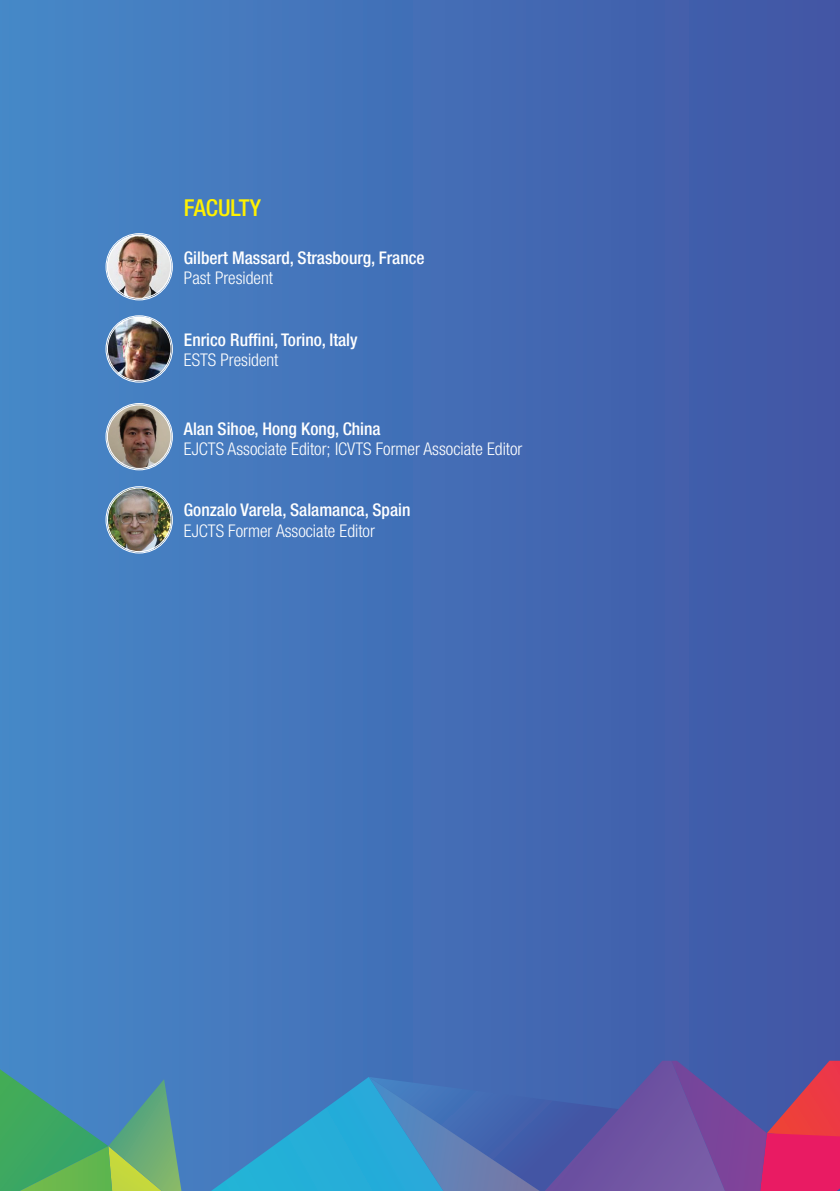
<style>
.page{position:relative;width:840px;height:1191px;background:#fff}
.page>*{position:absolute;margin:0;border:0;box-sizing:border-box;transform-origin:0 0}
.t1{font:500 condensed 23.4px "Helvetica Neue LT Com";color:#fff101}
.t2{font:500 condensed 17.4px/20.4px "Helvetica Neue LT Com";color:#fff}
.t3{font:300 condensed 17.4px "Helvetica Neue LT Com";color:#fff}
.s1{font-weight:300}
</style>
<div class="page">
<div style="left:0;top:0;width:839px;height:1191px;background:linear-gradient(to right,#4689c8,#4155a5)"></div>
<svg style="left:211px;top:1060px;width:628px;height:131px;background:#596aac"></svg>
<svg style="left:0;top:1069px;width:181px;height:122px;background:#529f83"></svg>
<img style="left:107px;top:316px;width:64px;height:65px;border-radius:32px">
<div style="left:106px;top:315px;width:67px;height:67px;border:1px solid #fff;border-radius:50%"></div>
<div style="left:107px;top:317px;width:64px;height:64px;border:1px solid #fff;border-radius:50%"></div>
<img style="left:108px;top:488px;width:63px;height:64px">
<div style="left:106px;top:486px;width:67px;height:67px;border:1px solid #fff;border-radius:50%"></div>
<div style="left:107px;top:488px;width:64px;height:64px;border:1px solid #fff;border-radius:50%"></div>
<img style="left:107px;top:404px;width:64px;height:65px;border-radius:32px">
<div style="left:107px;top:404px;width:64px;height:65px;border:1px solid #fff;border-radius:50%"></div>
<img style="left:107px;top:234px;width:64px;height:65px;border-radius:32px">
<div style="left:106px;top:233px;width:67px;height:67px;border:1px solid #fff;border-radius:50%"></div>
<div style="left:107px;top:235px;width:64px;height:64px;border:1px solid #fff;border-radius:50%"></div>
<p class="t1" style="left:184px;top:194px;width:78px">FACULTY</p>
<p class="t2" style="left:184px;top:247px;width:242px">Gilbert Massard, Strasbourg, France<br><span class="s1">Past President</span></p>
<p class="t2" style="left:184px;top:329px;width:175px">Enrico Ruffini, Torino, Italy</p>
<p class="t3" style="left:184px;top:350px;width:96px">ESTS President</p>
<p class="t2" style="left:184px;top:418px;width:198px">Alan Sihoe, Hong Kong, China</p>
<p class="t3" style="left:184px;top:439px;width:340px">EJCTS Associate Editor; ICVTS Former Associate Editor</p>
<p class="t2" style="left:184px;top:500px;width:228px">Gonzalo Varela, Salamanca, Spain</p>
<p class="t3" style="left:184px;top:520px;width:192px">EJCTS Former Associate Editor</p>
</div>
